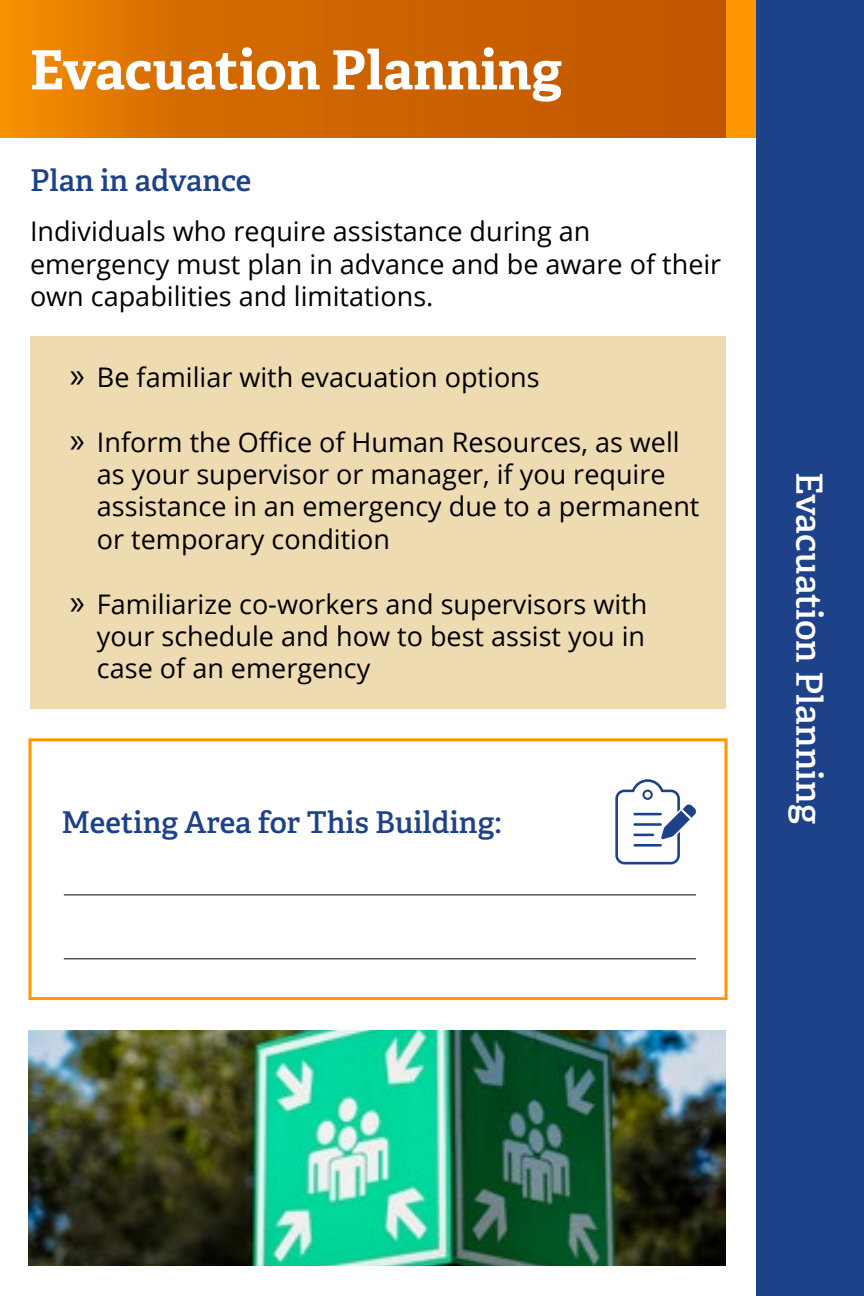
<style>
.page{position:relative;width:864px;height:1296px;background:#fff}
.page>*{position:absolute;margin:0;border:0;box-sizing:border-box;transform-origin:0 0}
.t1{font:700 54px "Adelle PE";color:#fff}
.t2{font:36px "Adelle PE Sb";color:#fff}
.t3{font:30px "Adelle PE Sb";color:#1d428a}
.t4{font:27px/32.4px "Open Sans";color:#000}
.s1{font-family:"Myriad Pro";font-size:36px}
</style>
<div class="page">
<svg style="left:0;top:0;width:726px;height:138px;background:#d06700"></svg>
<div style="left:756px;top:0;width:108px;height:1296px;background:#1d428a"></div>
<div style="left:726px;top:0;width:30px;height:138px;background:#ff9800"></div>
<div style="left:30px;top:336px;width:696px;height:372px;background:#efdbb2"></div>
<img style="left:28px;top:1030px;width:698px;height:236px">
<div style="left:28px;top:738px;width:700px;height:262px;border:3px solid #ff9800"></div>
<hr style="left:64px;top:894px;width:632px;height:1px;background:#000">
<hr style="left:64px;top:958px;width:632px;height:1px;background:#000">
<svg style="left:615px;top:779px;width:81px;height:85px"></svg>
<p class="t1" style="left:30px;top:31px;width:534px">Evacuation Planning</p>
<p class="t3" style="left:30px;top:158px;width:223px">Plan in advance</p>
<p class="t4" style="left:30px;top:215px;width:693px">Individuals who require assistance during an emergency must plan in advance and be aware of their own capabilities and limitations.</p>
<p class="t4" style="left:70px;top:360px;width:471px"><span class="s1">»</span> Be familiar with evacuation options</p>
<p class="t4" style="left:97px;top:425px;width:604px;text-indent:-27px"><span class="s1">»</span> Inform the Office of Human Resources, as well as your supervisor or manager, if you require assistance in an emergency due to a permanent or temporary condition</p>
<p class="t4" style="left:97px;top:587px;width:552px;text-align:justify;text-indent:-27px"><span class="s1">»</span> Familiarize co-workers and supervisors with your schedule and how to best assist you in case of an emergency</p>
<p class="t3" style="left:62px;top:801px;width:442px">Meeting Area for This Building:</p>
<p class="t2" style="left:836px;top:472px;width:353px;rotate:90deg">Evacuation Planning</p>
</div>
